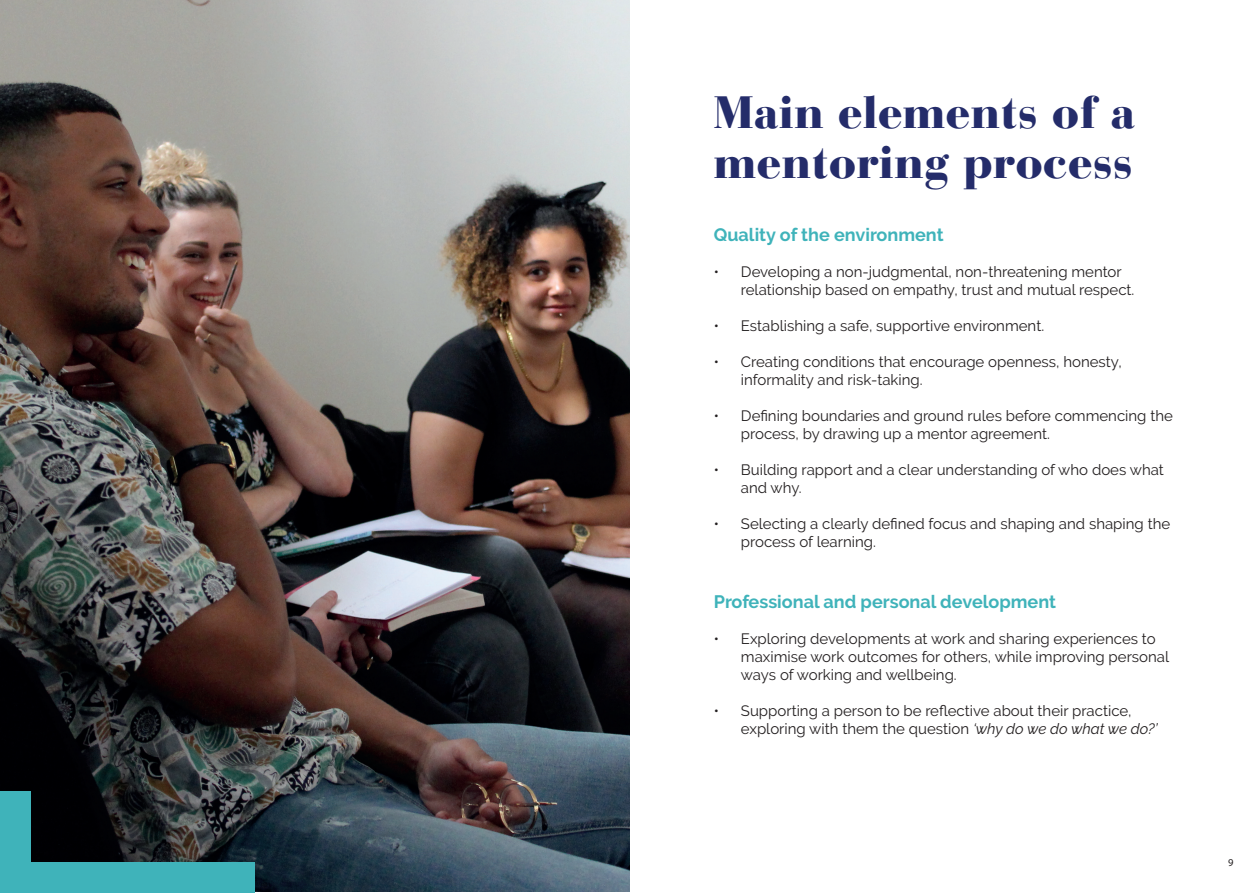
<style>
.page{position:relative;width:1259px;height:893px;background:#fff}
.page>*{position:absolute;margin:0;border:0;box-sizing:border-box;transform-origin:0 0}
.t1{font:900 45px/49.5px "Bauer Bodoni";color:#242c6a}
.t2{font:700 18px "Raleway";color:#3fb3ba}
.t3{font:15px/18px "Raleway";color:#231f20}
.t4{font:10.5px "Myriad Pro";color:#231f20}
.s1{font-style:italic}
</style>
<div class="page">
<img style="left:0;top:0;width:629px;height:891px">
<div style="left:0;top:863px;width:254px;height:30px;background:#3fb3ba"></div>
<div style="left:0;top:791px;width:30px;height:101px;background:#3fb3ba"></div>
<h1 class="t1" style="left:714px;top:88px;width:423px">Main elements of a mentoring process</h1>
<p class="t2" style="left:714px;top:225px;width:231px">Quality of the environment</p>
<p class="t3" style="left:741px;top:263px;width:395px;text-indent:-27px">• Developing a non-judgmental, non-threatening mentor relationship based on empathy, trust and mutual respect.</p>
<p class="t3" style="left:714px;top:317px;width:332px">• Establishing a safe, supportive environment.</p>
<p class="t3" style="left:741px;top:353px;width:382px;text-indent:-27px">• Creating conditions that encourage openness, honesty, informality and risk-taking.</p>
<p class="t3" style="left:741px;top:407px;width:433px;text-indent:-27px">• Defining boundaries and ground rules before commencing the process, by drawing up a mentor agreement.</p>
<p class="t3" style="left:741px;top:461px;width:424px;text-indent:-27px">• Building rapport and a clear understanding of who does what and why.</p>
<p class="t3" style="left:741px;top:515px;width:431px;text-indent:-27px">• Selecting a clearly defined focus and shaping and shaping the process of learning.</p>
<p class="t2" style="left:714px;top:592px;width:344px">Professional and personal development</p>
<p class="t3" style="left:741px;top:630px;width:430px;text-indent:-27px">• Exploring developments at work and sharing experiences to maximise work outcomes for others, while improving personal ways of working and wellbeing.</p>
<p class="t3" style="left:741px;top:702px;width:418px;text-indent:-27px">• Supporting a person to be reflective about their practice, exploring with them the question <span class="s1">‘why do we do what we do?’</span></p>
<p class="t4" style="left:1228px;top:856px;width:7px">9</p>
</div>
